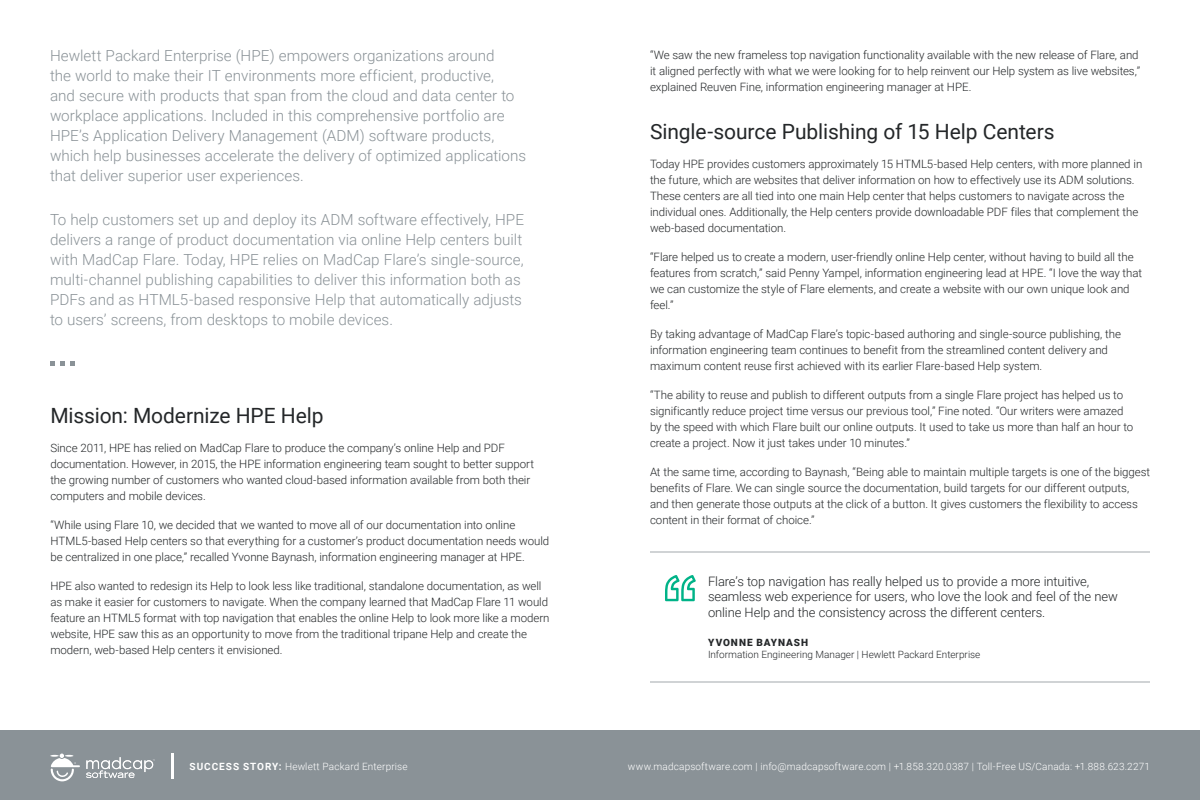
<style>
.page{position:relative;width:1200px;height:800px;background:#fff}
.page>*{position:absolute;margin:0;border:0;box-sizing:border-box;transform-origin:0 0}
.t1{font:21px "Roboto";letter-spacing:-.005em;color:#242729}
.t2{font:300 15.2px/20px "Roboto";color:#8a9297}
.t3{font:300 13px/15.6px "Roboto";letter-spacing:-.01em;color:#242729}
.t4{font:300 11.5px/16px "Roboto";letter-spacing:-.005em;color:#242729}
.t5{font:300 10px "Roboto";letter-spacing:.015em;color:#fff}
.t6{font:300 10px "Roboto";color:#242729}
.t7{font:900 10px "Roboto";letter-spacing:.1em;color:#242729}
.s1{font-weight:700}
</style>
<div class="page">
<div style="left:0;top:730px;width:1200px;height:70px;background:#8a9297"></div>
<svg style="left:50px;top:361px;width:25px;height:5px"></svg>
<hr style="left:171px;top:753px;width:3px;height:26px;background:#fff">
<svg style="left:50px;top:754px;width:30px;height:27px"></svg>
<svg style="left:86px;top:757px;width:69px;height:21px"></svg>
<svg style="left:665px;top:575px;width:31px;height:26px"></svg>
<hr style="left:650px;top:681px;width:500px;height:1px;background:#d0d3d5">
<hr style="left:650px;top:551px;width:500px;height:1px;background:#d0d3d5">
<p class="t2" style="left:50px;top:45px;width:478px">Hewlett Packard Enterprise (HPE) empowers organizations around<br>the world to make their IT environments more efficient, productive,<br>and secure with products that span from the cloud and data center to workplace applications. Included in this comprehensive portfolio are HPE’s Application Delivery Management (ADM) software products, which help businesses accelerate the delivery of optimized applications that deliver superior user experiences.</p>
<p class="t2" style="left:50px;top:209px;width:476px">To help customers set up and deploy its ADM software effectively, HPE delivers a range of product documentation via online Help centers built with MadCap Flare. Today, HPE relies on MadCap Flare’s single-source, multi-channel publishing capabilities to deliver this information both as PDFs and as HTML5-based responsive Help that automatically adjusts to users’ screens, from desktops to mobile devices.</p>
<h1 class="t1" style="left:50px;top:401px;width:275px">Mission: Modernize HPE Help</h1>
<p class="t4" style="left:50px;top:439px;width:485px">Since 2011, HPE has relied on MadCap Flare to produce the company’s online Help and PDF documentation. However, in 2015, the HPE information engineering team sought to better support the growing number of customers who wanted cloud-based information available from both their computers and mobile devices.</p>
<p class="t4" style="left:50px;top:516px;width:500px">“While using Flare 10, we decided that we wanted to move all of our documentation into online<br>HTML5-based Help centers so that everything for a customer’s product documentation needs would be centralized in one place,” recalled Yvonne Baynash, information engineering manager at HPE.</p>
<p class="t4" style="left:50px;top:577px;width:501px">HPE also wanted to redesign its Help to look less like traditional, standalone documentation, as well as make it easier for customers to navigate. When the company learned that MadCap Flare 11 would feature an HTML5 format with top navigation that enables the online Help to look more like a modern website, HPE saw this as an opportunity to move from the traditional tripane Help and create the modern, web-based Help centers it envisioned.</p>
<p class="t5" style="left:190px;top:759px;width:220px"><span class="s1">SUCCESS STORY:</span> Hewlett Packard Enterprise</p>
<p class="t4" style="left:650px;top:46px;width:492px">“We saw the new frameless top navigation functionality available with the new release of Flare, and it aligned perfectly with what we were looking for to help reinvent our Help system as live websites,” explained Reuven Fine, information engineering manager at HPE.</p>
<h1 class="t1" style="left:650px;top:117px;width:406px">Single-source Publishing of 15 Help Centers</h1>
<p class="t4" style="left:650px;top:155px;width:494px">Today HPE provides customers approximately 15 HTML5-based Help centers, with more planned in the future, which are websites that deliver information on how to effectively use its ADM solutions.<br>These centers are all tied into one main Help center that helps customers to navigate across the individual ones. Additionally, the Help centers provide downloadable PDF files that complement the web-based documentation.</p>
<p class="t4" style="left:650px;top:248px;width:494px">“Flare helped us to create a modern, user-friendly online Help center, without having to build all the features from scratch,” said Penny Yampel, information engineering lead at HPE. “I love the way that we can customize the style of Flare elements, and create a website with our own unique look and feel.”</p>
<p class="t4" style="left:650px;top:325px;width:472px">By taking advantage of MadCap Flare’s topic-based authoring and single-source publishing, the information engineering team continues to benefit from the streamlined content delivery and maximum content reuse first achieved with its earlier Flare-based Help system.</p>
<p class="t4" style="left:650px;top:386px;width:485px">“The ability to reuse and publish to different outputs from a single Flare project has helped us to significantly reduce project time versus our previous tool,” Fine noted. “Our writers were amazed by the speed with which Flare built our online outputs. It used to take us more than half an hour to create a project. Now it just takes under 10 minutes.”</p>
<p class="t4" style="left:650px;top:463px;width:502px">At the same time, according to Baynash, “Being able to maintain multiple targets is one of the biggest benefits of Flare. We can single source the documentation, build targets for our different outputs, and then generate those outputs at the click of a button. It gives customers the flexibility to access content in their format of choice.”</p>
<p class="t3" style="left:708px;top:573px;width:411px">Flare’s top navigation has really helped us to provide a more intuitive, seamless web experience for users, who love the look and feel of the new online Help and the consistency across the different centers.</p>
<p class="t7" style="left:708px;top:635px;width:101px">YVONNE BAYNASH</p>
<p class="t6" style="left:708px;top:647px;width:274px">Information Engineering Manager | Hewlett Packard Enterprise</p>
<p class="t5" style="left:628px;top:759px;width:524px">www.madcapsoftware.com | info@madcapsoftware.com | +1.858.320.0387 | Toll-Free US/Canada: +1.888.623.2271</p>
</div>
